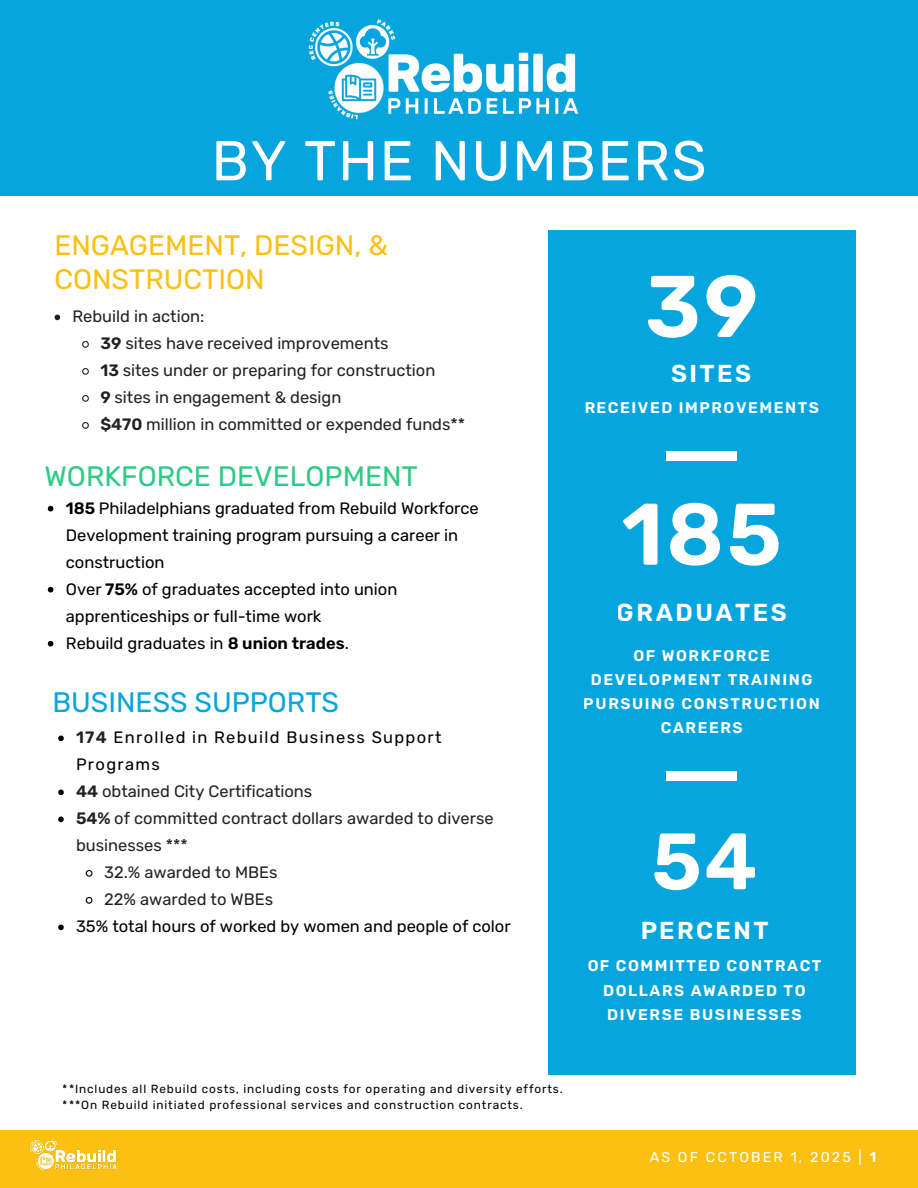
<style>
.page{position:relative;width:918px;height:1188px;background:#fff}
.page>*{position:absolute;margin:0;border:0;box-sizing:border-box;transform-origin:0 0}
.t1{font:600 87.15px "Rubik";color:#fff}
.t2{font:600 79.65px "Rubik";color:#fff}
.t3{font:55.95px "Rubik";letter-spacing:.03em;color:#fff}
.t4{font:28.2px/33.8px "Rubik";color:#fbc012}
.t5{font:28.2px "Rubik";color:#2fca87}
.t6{font:28.2px "Rubik";color:#07a5dd}
.t7{font:600 24.6px "Rubik";letter-spacing:.1em;color:#fff}
.t8{font:16.5px/27px "Rubik";color:#222}
.t9{font:16.5px/27px "Rubik";color:#000}
.t10{font:16.5px/27px "Rubik";letter-spacing:.08em;color:#000}
.t11{font:600 15.45px/24.2px "Rubik";letter-spacing:.1em;color:#fff;text-align:center}
.t12{font:14.25px "Rubik";letter-spacing:.15em;color:#fff}
.t13{font:11.85px/15.6px "Rubik";letter-spacing:.075em;color:#000}
.s1{font-weight:600}
.s2{font-weight:600;color:#222}
</style>
<div class="page">
<div style="left:0;top:0;width:918px;height:196px;background:#07a5dd"></div>
<div style="left:548px;top:231px;width:308px;height:844px;background:#07a5dd"></div>
<div style="left:666px;top:451px;width:71px;height:9px;background:#fff"></div>
<div style="left:666px;top:772px;width:71px;height:9px;background:#fff"></div>
<div style="left:0;top:1131px;width:918px;height:57px;background:#fbc012"></div>
<img style="left:30px;top:1139px;width:87px;height:32px">
<img style="left:308px;top:19px;width:271px;height:101px">
<svg style="left:55px;top:315px;width:5px;height:5px"></svg>
<svg style="left:82px;top:341px;width:7px;height:7px"></svg>
<svg style="left:82px;top:368px;width:7px;height:7px"></svg>
<svg style="left:82px;top:395px;width:7px;height:7px"></svg>
<svg style="left:82px;top:422px;width:7px;height:7px"></svg>
<svg style="left:48px;top:506px;width:5px;height:5px"></svg>
<svg style="left:48px;top:587px;width:5px;height:5px"></svg>
<svg style="left:48px;top:641px;width:5px;height:5px"></svg>
<svg style="left:58px;top:736px;width:6px;height:5px"></svg>
<svg style="left:58px;top:790px;width:6px;height:5px"></svg>
<svg style="left:58px;top:817px;width:6px;height:5px"></svg>
<svg style="left:85px;top:870px;width:8px;height:7px"></svg>
<svg style="left:85px;top:897px;width:8px;height:7px"></svg>
<svg style="left:58px;top:925px;width:6px;height:5px"></svg>
<h2 class="t3" style="left:212px;top:128px;width:496px">BY THE NUMBERS</h2>
<h3 class="t4" style="left:54px;top:229px;width:335px">ENGAGEMENT, DESIGN, &amp;<br>CONSTRUCTION</h3>
<h6 class="t8" style="left:72px;top:303px;width:133px">Rebuild in action:</h6>
<h6 class="t8" style="left:101px;top:330px;width:290px"><span class="s1">39</span> sites have received improvements</h6>
<h6 class="t8" style="left:101px;top:357px;width:336px"><span class="s1">13</span> sites under or preparing for construction</h6>
<h3 class="t8" style="left:101px;top:384px;width:242px"><span class="s1">9</span> sites in engagement &amp; design</h3>
<h6 class="t8" style="left:101px;top:411px;width:366px"><span class="s1">$470</span> million in committed or expended funds**</h6>
<h6 class="t5" style="left:44px;top:459px;width:375px">WORKFORCE DEVELOPMENT</h6>
<h6 class="t9" style="left:66px;top:495px;width:415px"><span class="s1">185</span> Philadelphians graduated from Rebuild Workforce<br>Development training program pursuing a career in construction</h6>
<h6 class="t9" style="left:66px;top:576px;width:333px">Over <span class="s1">75%</span> of graduates accepted into union apprenticeships or full-time work</h6>
<h6 class="t9" style="left:66px;top:630px;width:284px">Rebuild graduates in <span class="s1">8 union trades</span>.</h6>
<h6 class="t6" style="left:52px;top:685px;width:288px">BUSINESS SUPPORTS</h6>
<p class="t10" style="left:76px;top:724px;width:367px"><span class="s2">174</span> Enrolled in Rebuild Business Support<br>Programs</p>
<h4 class="t8" style="left:76px;top:778px;width:238px"><span class="s1">44</span> obtained City Certifications</h4>
<h5 class="t8" style="left:76px;top:805px;width:419px"><span class="s1">54%</span> of committed contract dollars awarded to diverse businesses ***</h5>
<p class="t8" style="left:104px;top:859px;width:175px">32.% awarded to MBEs</p>
<h1 class="t8" style="left:104px;top:886px;width:171px">22% awarded to WBEs</h1>
<h4 class="t9" style="left:76px;top:913px;width:436px">35% total hours of worked by women and people of color</h4>
<h1 class="t1" style="left:645px;top:255px;width:115px">39</h1>
<h3 class="t7" style="left:671px;top:359px;width:82px">SITES</h3>
<p class="t11" style="left:584px;top:395px;width:236px">RECEIVED IMPROVEMENTS</p>
<h1 class="t1" style="left:622px;top:483px;width:162px">185</h1>
<h3 class="t7" style="left:617px;top:598px;width:171px">GRADUATES</h3>
<p class="t11" style="left:584px;top:644px;width:238px">OF WORKFORCE<br>DEVELOPMENT TRAINING<br>PURSUING CONSTRUCTION<br>CAREERS</p>
<h6 class="t2" style="left:651px;top:815px;width:108px">54</h6>
<h3 class="t7" style="left:640px;top:916px;width:130px">PERCENT</h3>
<p class="t11" style="left:587px;top:954px;width:236px">OF COMMITTED CONTRACT<br>DOLLARS AWARDED TO<br>DIVERSE BUSINESSES</p>
<p class="t13" style="left:63px;top:1081px;width:501px">**Includes all Rebuild costs, including costs for operating and diversity efforts. ***On Rebuild initiated professional services and construction contracts.</p>
<p class="t12" style="left:650px;top:1149px;width:228px">AS OF CCTOBER 1, 2025 | <span class="s1">1</span></p>
</div>
